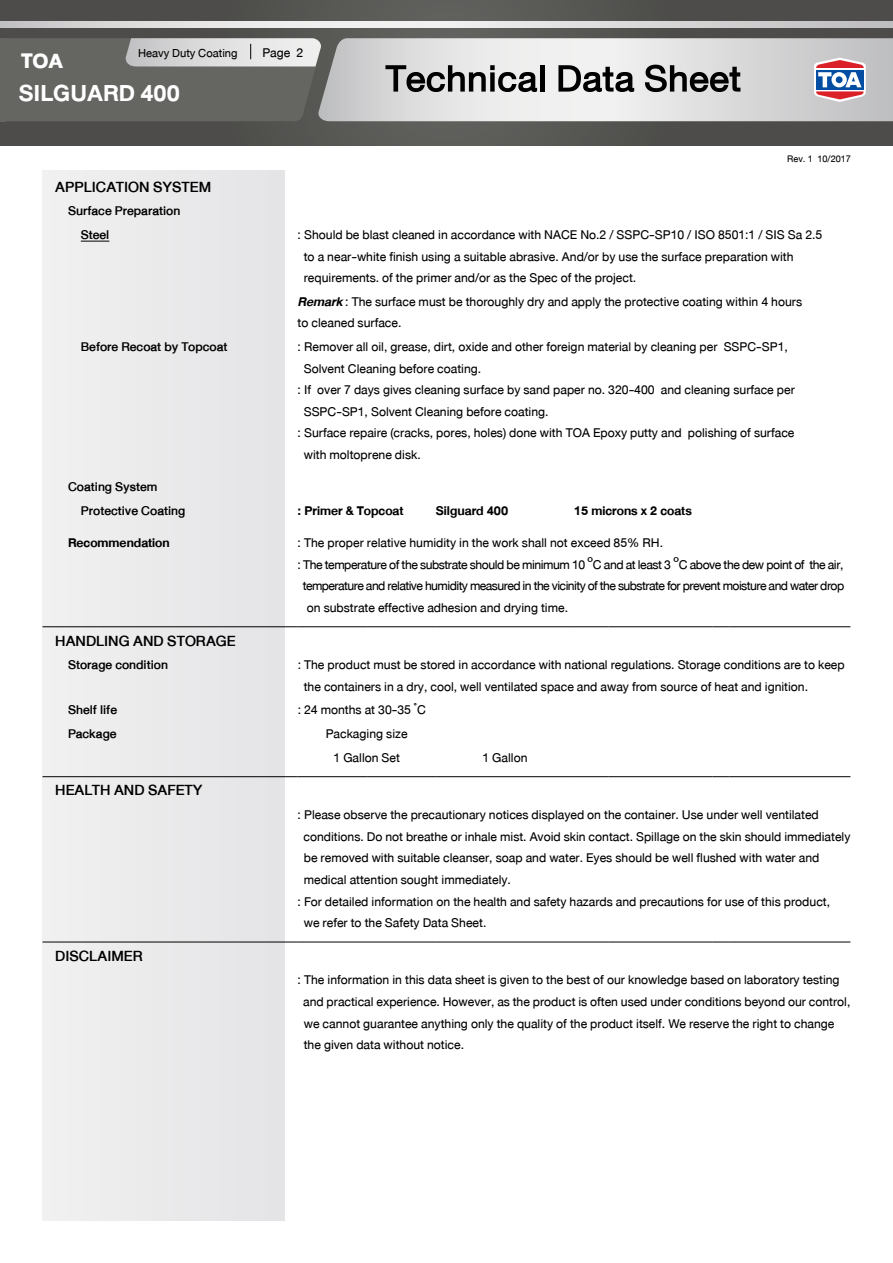
<style>
.page{position:relative;width:893px;height:1263px;background:#fff}
.page>*{position:absolute;margin:0;border:0;box-sizing:border-box;transform-origin:0 0}
.t1{font:500 54px "DB Helvethaica X";color:#000}
.t2{font:700 33px "DB Helvethaica X";color:#fff}
.t3{font:900 29.25px "DB Helvethaica X";color:#fff}
.t4{font:500 21px "DB Helvethaica X";color:#000}
.t5{font:18px/21.6px "DB Helvethaica X";color:#000}
.t6{font:500 18px/23.7px "DB Helvethaica X";color:#000}
.t7{font:18px "DB Helvethaica X";letter-spacing:-.03em;color:#000}
.t8{font:18px "DB Helvethaica X";letter-spacing:-.025em;color:#000}
.t9{font:700 18px "DB Helvethaica X";color:#000}
.t10{font:16.5px "DB Helvethaica X";color:#000}
.t11{font:13.5px "DB Helvethaica X";color:#000}
.s1{font-weight:700;font-style:italic}
.s2{font-family:"Minion Pro"}
</style>
<div class="page">
<svg style="left:0;top:0;width:893px;height:145px;background:#555452"></svg>
<svg style="left:322px;top:38px;width:571px;height:83px"></svg>
<svg style="left:814px;top:58px;width:52px;height:44px"></svg>
<svg style="left:0;top:22px;width:893px;height:6px"></svg>
<svg style="left:6px;top:38px;width:316px;height:83px;background:#7d7d7a"></svg>
<div style="left:0;top:38px;width:6px;height:83px;background:#656562"></div>
<div style="left:43px;top:170px;width:241px;height:1050px;background:#eaeaeb"></div>
<hr style="left:43px;top:942px;width:255px;height:1px;background:#000">
<hr style="left:298px;top:942px;width:69px;height:1px;background:#000">
<hr style="left:367px;top:942px;width:69px;height:1px;background:#000">
<hr style="left:436px;top:942px;width:52px;height:1px;background:#000">
<hr style="left:488px;top:942px;width:86px;height:1px;background:#000">
<hr style="left:574px;top:942px;width:35px;height:1px;background:#000">
<hr style="left:609px;top:942px;width:103px;height:1px;background:#000">
<svg style="left:712px;top:942px;width:18px;height:1px"></svg>
<hr style="left:730px;top:942px;width:120px;height:1px;background:#000">
<hr style="left:43px;top:776px;width:255px;height:1px;background:#000">
<hr style="left:298px;top:776px;width:69px;height:1px;background:#000">
<hr style="left:367px;top:776px;width:69px;height:1px;background:#000">
<hr style="left:436px;top:776px;width:52px;height:1px;background:#000">
<hr style="left:488px;top:776px;width:86px;height:1px;background:#000">
<hr style="left:574px;top:776px;width:35px;height:1px;background:#000">
<hr style="left:609px;top:776px;width:103px;height:1px;background:#000">
<svg style="left:712px;top:776px;width:18px;height:1px"></svg>
<hr style="left:730px;top:776px;width:120px;height:1px;background:#000">
<hr style="left:43px;top:626px;width:255px;height:1px;background:#000">
<hr style="left:298px;top:626px;width:69px;height:1px;background:#000">
<hr style="left:367px;top:626px;width:69px;height:1px;background:#000">
<hr style="left:436px;top:626px;width:52px;height:1px;background:#000">
<hr style="left:488px;top:626px;width:86px;height:1px;background:#000">
<hr style="left:574px;top:626px;width:35px;height:1px;background:#000">
<hr style="left:609px;top:626px;width:103px;height:1px;background:#000">
<svg style="left:712px;top:626px;width:18px;height:1px"></svg>
<hr style="left:730px;top:626px;width:120px;height:1px;background:#000">
<svg style="left:81px;top:241px;width:28px;height:1px"></svg>
<h3 class="t3" style="left:21px;top:44px;width:43px">TOA</h3>
<p class="t10" style="left:138px;top:43px;width:101px">Heavy Duty Coating</p>
<h2 class="t2" style="left:19px;top:74px;width:163px">SILGUARD 400</h2>
<p class="t4" style="left:55px;top:175px;width:157px">APPLICATION SYSTEM</p>
<p class="t6" style="left:81px;top:199px;width:101px;text-indent:-13px">Surface Preparation<br>Steel</p>
<p class="t5" style="left:263px;top:42px;width:42px">Page 2</p>
<h1 class="t1" style="left:385px;top:48px;width:358px">Technical Data Sheet</h1>
<p class="t11" style="left:787px;top:151px;width:65px">Rev. 1 10/2017</p>
<p class="t5" style="left:304px;top:224px;width:520px;text-indent:-6px">: Should be blast cleaned in accordance with NACE No.2 / SSPC-SP10 / ISO 8501:1 / SIS Sa 2.5 to a near-white finish using a suitable abrasive. And/or by use the surface preparation with requirements. of the primer and/or as the Spec of the project.</p>
<p class="t5" style="left:298px;top:291px;width:506px"><span class="s1">Remark</span> : The surface must be thoroughly dry and apply the protective coating within 4 hours to cleaned surface.</p>
<p class="t6" style="left:81px;top:335px;width:148px">Before Recoat by Topcoat</p>
<p class="t5" style="left:298px;top:336px;width:492px">: Remover all oil, grease, dirt, oxide and other foreign material by cleaning per SSPC-SP1,</p>
<p class="t5" style="left:304px;top:358px;width:179px">Solvent Cleaning before coating.</p>
<p class="t5" style="left:298px;top:379px;width:499px">: If over 7 days gives cleaning surface by sand paper no. 320-400 and cleaning surface per</p>
<p class="t5" style="left:304px;top:401px;width:246px">SSPC-SP1, Solvent Cleaning before coating.</p>
<p class="t5" style="left:298px;top:422px;width:498px">: Surface repaire (cracks, pores, holes) done with TOA Epoxy putty and polishing of surface</p>
<p class="t5" style="left:304px;top:444px;width:118px">with moltoprene disk.</p>
<p class="t6" style="left:81px;top:475px;width:106px;text-indent:-13px">Coating System<br>Protective Coating</p>
<p class="t9" style="left:298px;top:500px;width:107px">: Primer &amp; Topcoat</p>
<p class="t9" style="left:436px;top:500px;width:74px">Silguard 400</p>
<p class="t9" style="left:574px;top:500px;width:119px">15 microns x 2 coats</p>
<p class="t9" style="left:68px;top:532px;width:103px">Recommendation</p>
<p class="t5" style="left:298px;top:532px;width:367px">: The proper relative humidity in the work shall not exceed 85% RH.</p>
<p class="t8" style="left:298px;top:554px;width:547px">: The temperature of the substrate should be minimum 10 <span class="s2">°</span>C and at least 3 <span class="s2">°</span>C above the dew point of the air,</p>
<p class="t7" style="left:303px;top:576px;width:543px">temperature and relative humidity measured in the vicinity of the substrate for prevent moisture and water drop</p>
<p class="t5" style="left:307px;top:597px;width:263px">on substrate effective adhesion and drying time.</p>
<p class="t4" style="left:55px;top:629px;width:182px">HANDLING AND STORAGE</p>
<p class="t6" style="left:68px;top:653px;width:102px">Storage condition</p>
<p class="t5" style="left:304px;top:654px;width:542px;text-indent:-6px">: The product must be stored in accordance with national regulations. Storage conditions are to keep the containers in a dry, cool, well ventilated space and away from source of heat and ignition.</p>
<p class="t6" style="left:68px;top:698px;width:51px">Shelf life</p>
<p class="t5" style="left:298px;top:699px;width:130px">: 24 months at 30-35 ํC</p>
<p class="t6" style="left:68px;top:722px;width:50px">Package</p>
<p class="t5" style="left:326px;top:722px;width:83px;line-height:23.7px;text-align:center">Packaging size<br>1 Gallon Set</p>
<p class="t5" style="left:482px;top:747px;width:47px">1 Gallon</p>
<p class="t4" style="left:55px;top:779px;width:149px">HEALTH AND SAFETY</p>
<p class="t4" style="left:55px;top:944px;width:89px">DISCLAIMER</p>
<p class="t5" style="left:298px;top:804px;width:523px">: Please observe the precautionary notices displayed on the container. Use under well ventilated</p>
<p class="t5" style="left:304px;top:826px;width:548px">conditions. Do not breathe or inhale mist. Avoid skin contact. Spillage on the skin should immediately</p>
<p class="t5" style="left:304px;top:847px;width:517px">be removed with suitable cleanser, soap and water. Eyes should be well flushed with water and</p>
<p class="t5" style="left:304px;top:869px;width:209px">medical attention sought immediately.</p>
<p class="t5" style="left:298px;top:890px;width:534px">: For detailed information on the health and safety hazards and precautions for use of this product,</p>
<p class="t5" style="left:304px;top:912px;width:184px">we refer to the Safety Data Sheet.</p>
<p class="t5" style="left:303px;top:969px;width:549px;text-indent:-6px">: The information in this data sheet is given to the best of our knowledge based on laboratory testing and practical experience. However, as the product is often used under conditions beyond our control, we cannot guarantee anything only the quality of the product itself. We reserve the right to change the given data without notice.</p>
</div>
